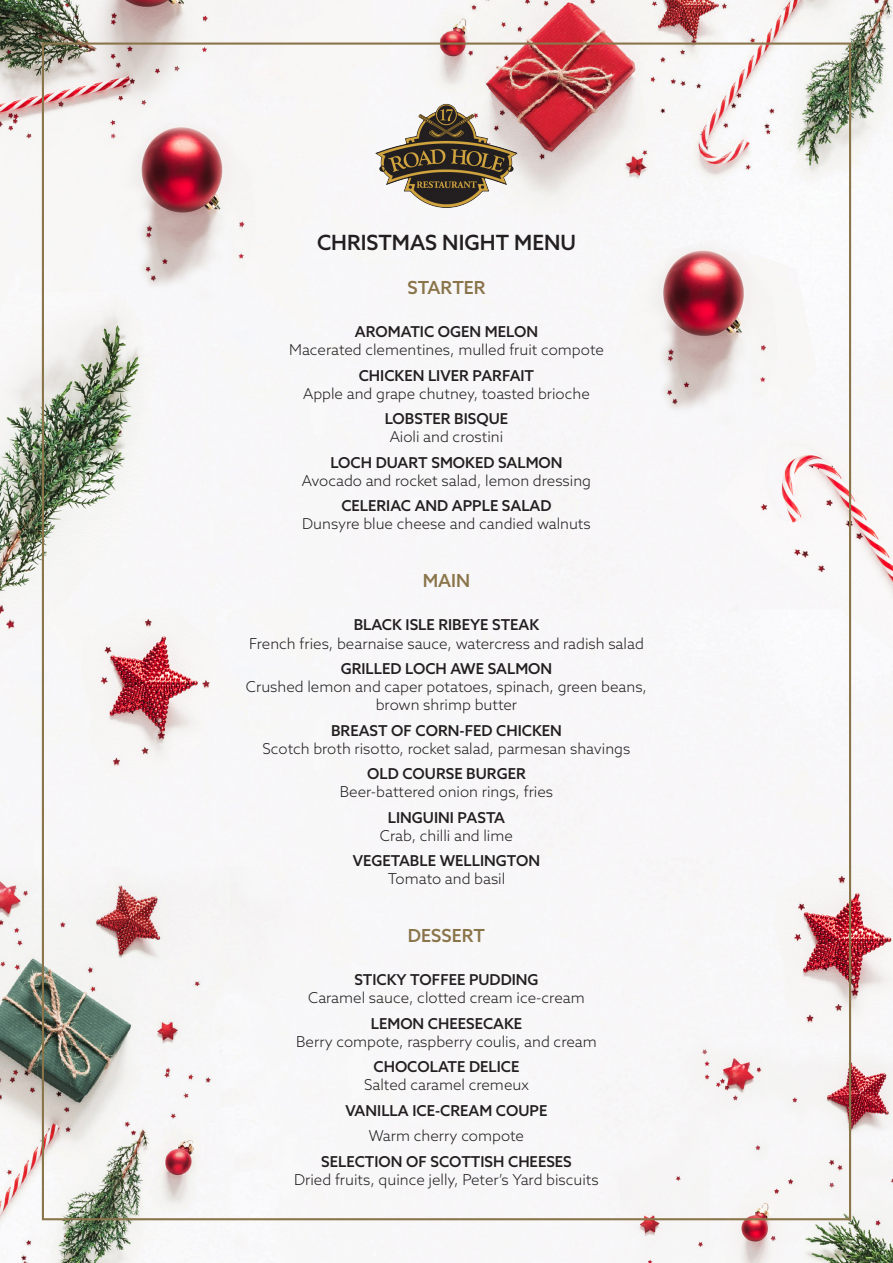
<style>
.page{position:relative;width:893px;height:1263px;background:#fff}
.page>*{position:absolute;margin:0;border:0;box-sizing:border-box;transform-origin:0 0}
.t1{font:500 21px "Azo Sans";color:#231f20}
.t2{font:500 18px "Azo Sans";color:#8a744a}
.t3{font:300 15px/18px "Azo Sans";color:#231f20;text-align:center}
.t4{font:500 15px "Azo Sans";color:#231f20}
</style>
<div class="page">
<img style="left:0;top:0;width:893px;height:1263px">
<img style="left:374px;top:98px;width:145px;height:115px">
<p class="t1" style="left:317px;top:229px;width:260px">CHRISTMAS NIGHT MENU</p>
<p class="t2" style="left:407px;top:276px;width:80px">STARTER</p>
<p class="t4" style="left:355px;top:322px;width:185px">AROMATIC OGEN MELON</p>
<p class="t3" style="left:289px;top:341px;width:316px">Macerated clementines, mulled fruit compote</p>
<p class="t4" style="left:359px;top:366px;width:177px">CHICKEN LIVER PARFAIT</p>
<p class="t3" style="left:303px;top:384px;width:288px">Apple and grape chutney, toasted brioche</p>
<p class="t4" style="left:385px;top:409px;width:125px">LOBSTER BISQUE</p>
<p class="t3" style="left:390px;top:428px;width:115px">Aioli and crostini</p>
<p class="t4" style="left:330px;top:453px;width:234px">LOCH DUART SMOKED SALMON</p>
<p class="t3" style="left:302px;top:471px;width:291px">Avocado and rocket salad, lemon dressing</p>
<p class="t4" style="left:341px;top:496px;width:212px">CELERIAC AND APPLE SALAD</p>
<p class="t3" style="left:302px;top:515px;width:290px">Dunsyre blue cheese and candied walnuts</p>
<p class="t2" style="left:423px;top:569px;width:49px">MAIN</p>
<p class="t4" style="left:354px;top:615px;width:187px">BLACK ISLE RIBEYE STEAK</p>
<p class="t3" style="left:249px;top:634px;width:396px">French fries, bearnaise sauce, watercress and radish salad</p>
<p class="t4" style="left:341px;top:659px;width:213px">GRILLED LOCH AWE SALMON</p>
<p class="t3" style="left:246px;top:677px;width:403px">Crushed lemon and caper potatoes, spinach, green beans, brown shrimp butter</p>
<p class="t4" style="left:331px;top:720px;width:232px">BREAST OF CORN-FED CHICKEN</p>
<p class="t3" style="left:263px;top:739px;width:369px">Scotch broth risotto, rocket salad, parmesan shavings</p>
<p class="t4" style="left:367px;top:764px;width:160px">OLD COURSE BURGER</p>
<p class="t3" style="left:340px;top:782px;width:215px">Beer-battered onion rings, fries</p>
<p class="t4" style="left:388px;top:807px;width:119px">LINGUINI PASTA</p>
<p class="t3" style="left:380px;top:826px;width:135px">Crab, chilli and lime</p>
<p class="t4" style="left:353px;top:851px;width:189px">VEGETABLE WELLINGTON</p>
<p class="t3" style="left:388px;top:869px;width:119px">Tomato and basil</p>
<p class="t2" style="left:408px;top:923px;width:79px">DESSERT</p>
<p class="t4" style="left:354px;top:970px;width:186px">STICKY TOFFEE PUDDING</p>
<p class="t3" style="left:308px;top:988px;width:278px">Caramel sauce, clotted cream ice-cream</p>
<p class="t4" style="left:371px;top:1013px;width:153px">LEMON CHEESECAKE</p>
<p class="t3" style="left:296px;top:1032px;width:302px">Berry compote, raspberry coulis, and cream</p>
<p class="t4" style="left:373px;top:1057px;width:148px">CHOCOLATE DELICE</p>
<p class="t3" style="left:364px;top:1075px;width:166px">Salted caramel cremeux</p>
<p class="t4" style="left:346px;top:1100px;width:203px">VANILLA ICE-CREAM COUPE</p>
<p class="t3" style="left:369px;top:1126px;width:157px">Warm cherry compote</p>
<p class="t4" style="left:321px;top:1151px;width:252px">SELECTION OF SCOTTISH CHEESES</p>
<p class="t3" style="left:294px;top:1170px;width:306px">Dried fruits, quince jelly, Peter’s Yard biscuits</p>
</div>
